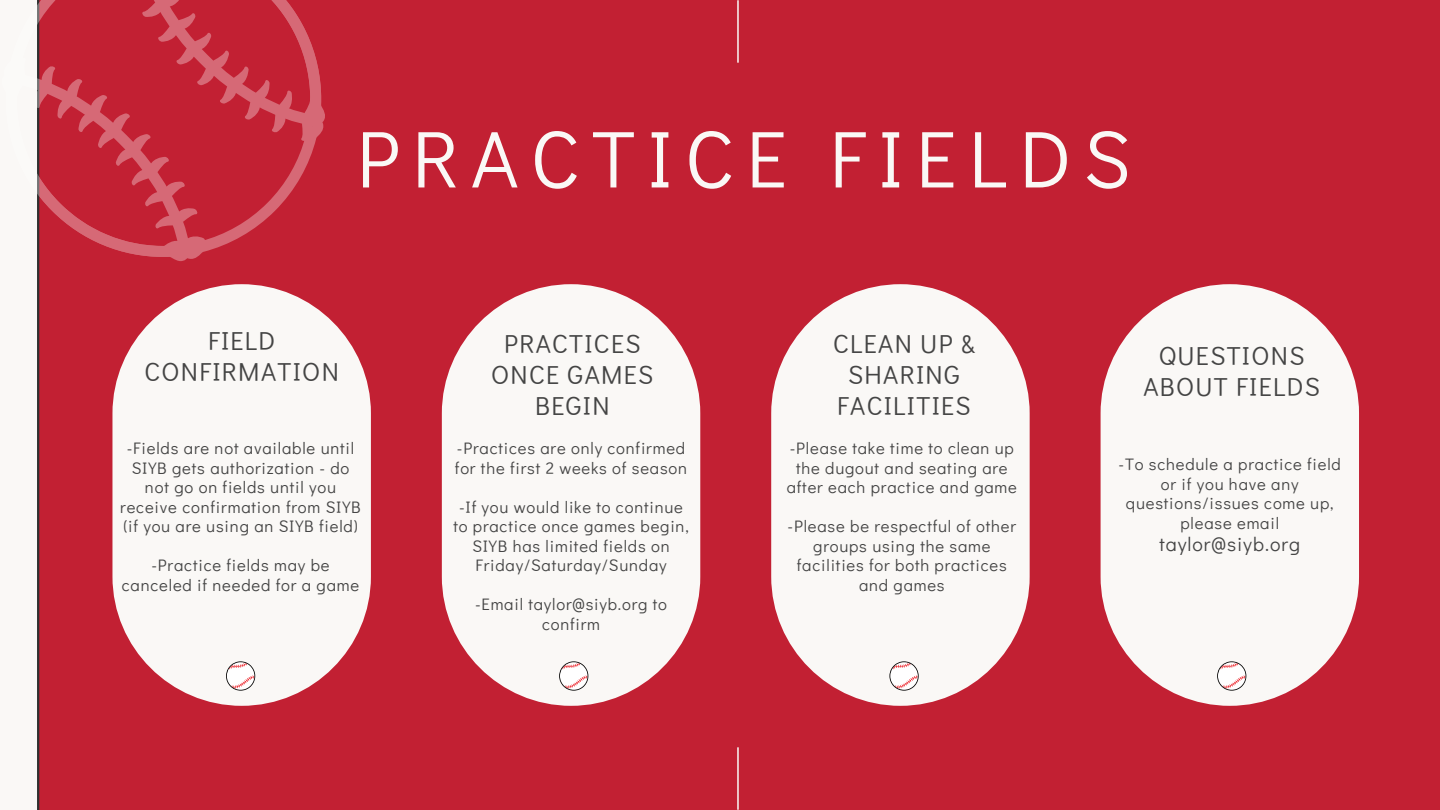
<style>
.page{position:relative;width:1440px;height:810px;background:#c22033}
.page>*{position:absolute;margin:0;border:0;box-sizing:border-box;transform-origin:0 0}
.t1{font:81px "Didact Gothic";letter-spacing:.15em;color:#faf8f6}
.t2{font:26px/30.8px "Didact Gothic";letter-spacing:.05em;color:#444;text-align:center}
.t3{font:19.6px "Didact Gothic";letter-spacing:.05em;color:#444}
.t4{font:16.6px/19.5px "Didact Gothic";letter-spacing:.05em;color:#444;text-align:center}
</style>
<div class="page">
<div style="left:112px;top:284px;width:259px;height:422px;background:#faf8f6;border-radius:129px"></div>
<div style="left:1101px;top:284px;width:258px;height:422px;background:#faf8f6;border-radius:129px"></div>
<div style="left:771px;top:284px;width:259px;height:422px;background:#faf8f6;border-radius:129px"></div>
<div style="left:442px;top:284px;width:258px;height:422px;background:#faf8f6;border-radius:129px"></div>
<div style="left:0;top:0;width:37px;height:810px;background:#faf8f6"></div>
<hr style="left:37px;top:0;width:2px;height:810px;background:#303030">
<svg style="left:37px;top:0;width:288px;height:261px"></svg>
<hr style="left:737px;top:748px;width:2px;height:61px;background:#faf8f6">
<hr style="left:737px;top:1px;width:2px;height:61px;background:#faf8f6">
<svg style="left:226px;top:661px;width:29px;height:30px"></svg>
<svg style="left:559px;top:661px;width:29px;height:30px"></svg>
<svg style="left:889px;top:661px;width:30px;height:30px"></svg>
<svg style="left:1217px;top:661px;width:29px;height:30px"></svg>
<p class="t1" style="left:357px;top:103px;width:776px">PRACTICE FIELDS</p>
<h2 class="t2" style="left:144px;top:324px;width:196px">FIELD<br>CONFIRMATION</h2>
<p class="t2" style="left:491px;top:328px;width:164px">PRACTICES<br>ONCE GAMES<br>BEGIN</p>
<h2 class="t2" style="left:833px;top:328px;width:143px">CLEAN UP &amp;<br>SHARING<br>FACILITIES</h2>
<p class="t2" style="left:1143px;top:340px;width:178px">QUESTIONS<br>ABOUT FIELDS</p>
<h1 class="t4" style="left:120px;top:438px;width:242px">-Fields are not available until<br>SIYB gets authorization - do not go on fields until you receive confirmation from SIYB (if you are using an SIYB field)</h1>
<p class="t4" style="left:122px;top:555px;width:239px">-Practice fields may be canceled if needed for a game</p>
<p class="t4" style="left:455px;top:438px;width:234px;text-align:left">-Practices are only confirmed for the first 2 weeks of season</p>
<p class="t4" style="left:453px;top:497px;width:237px">-If you would like to continue to practice once games begin,<br>SIYB has limited fields on<br>Friday/Saturday/Sunday</p>
<p class="t4" style="left:475px;top:594px;width:194px">-Email taylor@siyb.org to confirm</p>
<p class="t4" style="left:787px;top:438px;width:232px">-Please take time to clean up the dugout and seating are after each practice and game</p>
<p class="t4" style="left:788px;top:516px;width:230px">-Please be respectful of other groups using the same facilities for both practices and games</p>
<p class="t4" style="left:1119px;top:454px;width:224px">-To schedule a practice field or if you have any questions/issues come up, please email</p>
<p class="t3" style="left:1159px;top:531px;width:142px">taylor@siyb.org</p>
</div>
